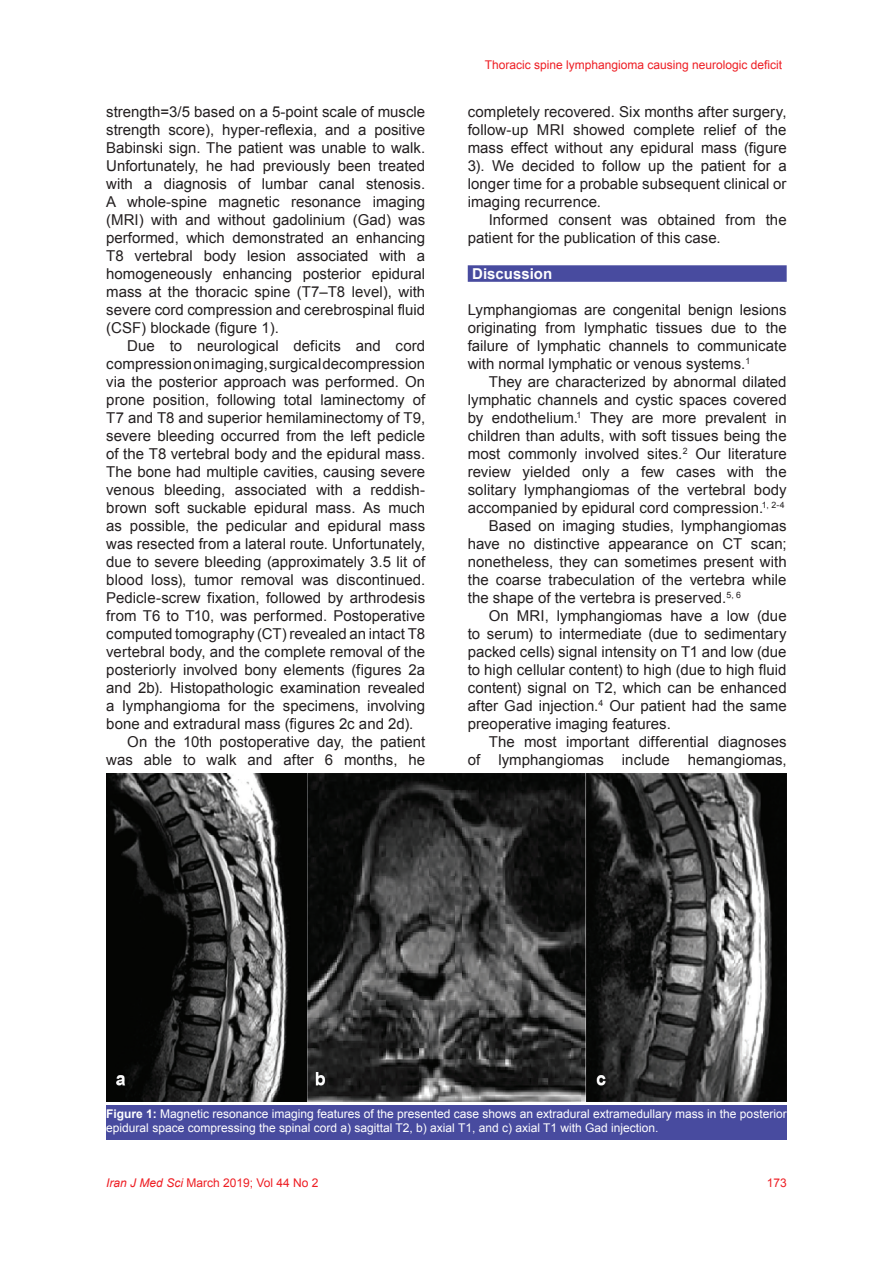
<style>
.page{position:relative;width:893px;height:1263px;background:#fff}
.page>*{position:absolute;margin:0;border:0;box-sizing:border-box;transform-origin:0 0}
.t1{font:15px/18px "Arial";letter-spacing:.005em;color:#231f20;text-align:justify}
.t2{font:700 15px "Arial";color:#fff}
.t3{font:12px/14.4px "Arial";color:#fff}
.t4{font:12px "Arial";color:#ee1d23}
.s1{font-weight:700}
.s2{font-style:italic}
</style>
<div class="page">
<div style="left:468px;top:265px;width:319px;height:17px;background:#484b9f"></div>
<img style="left:106px;top:773px;width:681px;height:329px">
<div style="left:106px;top:1105px;width:681px;height:34px;background:#484b9f"></div>
<p class="t1" style="left:106px;top:103px;width:320px">strength=3/5 based on a 5-point scale of muscle strength score), hyper-reflexia, and a positive Babinski sign. The patient was unable to walk.<br>Unfortunately, he had previously been treated with a diagnosis of lumbar canal stenosis.<br>A whole-spine magnetic resonance imaging (MRI) with and without gadolinium (Gad) was performed, which demonstrated an enhancing T8 vertebral body lesion associated with a homogeneously enhancing posterior epidural mass at the thoracic spine (T7–T8 level), with severe cord compression and cerebrospinal fluid (CSF) blockade (figure 1).</p>
<p class="t1" style="left:127px;top:337px;width:299px">Due to neurological deficits and cord</p>
<p class="t1" style="left:106px;top:355px;width:320px">compression on imaging, surgical decompression</p>
<p class="t1" style="left:106px;top:373px;width:320px">via the posterior approach was performed. On</p>
<p class="t1" style="left:106px;top:391px;width:320px">prone position, following total laminectomy of</p>
<p class="t1" style="left:106px;top:409px;width:320px">T7 and T8 and superior hemilaminectomy of T9,</p>
<p class="t1" style="left:106px;top:427px;width:320px">severe bleeding occurred from the left pedicle</p>
<p class="t1" style="left:106px;top:445px;width:320px">of the T8 vertebral body and the epidural mass.</p>
<p class="t1" style="left:106px;top:463px;width:320px">The bone had multiple cavities, causing severe</p>
<p class="t1" style="left:106px;top:481px;width:320px">venous bleeding, associated with a reddish-</p>
<p class="t1" style="left:106px;top:499px;width:320px">brown soft suckable epidural mass. As much</p>
<p class="t1" style="left:106px;top:517px;width:320px">as possible, the pedicular and epidural mass</p>
<p class="t1" style="left:106px;top:535px;width:320px">was resected from a lateral route. Unfortunately,</p>
<p class="t1" style="left:106px;top:553px;width:320px">due to severe bleeding (approximately 3.5 lit of</p>
<p class="t1" style="left:106px;top:571px;width:320px">blood loss), tumor removal was discontinued.</p>
<p class="t1" style="left:106px;top:589px;width:320px">Pedicle-screw fixation, followed by arthrodesis</p>
<p class="t1" style="left:106px;top:607px;width:320px">from T6 to T10, was performed. Postoperative</p>
<p class="t1" style="left:106px;top:625px;width:320px">computed tomography (CT) revealed an intact T8</p>
<p class="t1" style="left:106px;top:643px;width:320px">vertebral body, and the complete removal of the</p>
<p class="t1" style="left:106px;top:661px;width:320px">posteriorly involved bony elements (figures 2a</p>
<p class="t1" style="left:106px;top:679px;width:320px">and 2b). Histopathologic examination revealed</p>
<p class="t1" style="left:106px;top:697px;width:320px">a lymphangioma for the specimens, involving</p>
<p class="t1" style="left:106px;top:715px;width:309px">bone and extradural mass (figures 2c and 2d).</p>
<p class="t1" style="left:127px;top:733px;width:299px">On the 10th postoperative day, the patient</p>
<p class="t1" style="left:106px;top:751px;width:320px">was able to walk and after 6 months, he</p>
<p class="t4" style="left:485px;top:57px;width:299px">Thoracic spine lymphangioma causing neurologic deficit</p>
<p class="t1" style="left:468px;top:103px;width:320px">completely recovered. Six months after surgery, follow-up MRI showed complete relief of the mass effect without any epidural mass (figure 3). We decided to follow up the patient for a longer time for a probable subsequent clinical or imaging recurrence.</p>
<p class="t1" style="left:468px;top:211px;width:320px;text-indent:21px">Informed consent was obtained from the patient for the publication of this case.</p>
<p class="t2" style="left:472px;top:264px;width:82px">Discussion</p>
<p class="t1" style="left:468px;top:301px;width:320px">Lymphangiomas are congenital benign lesions originating from lymphatic tissues due to the failure of lymphatic channels to communicate with normal lymphatic or venous systems.<sup>1</sup></p>
<p class="t1" style="left:489px;top:373px;width:299px">They are characterized by abnormal dilated</p>
<p class="t1" style="left:468px;top:391px;width:320px">lymphatic channels and cystic spaces covered</p>
<p class="t1" style="left:468px;top:409px;width:320px">by endothelium.<sup>1</sup> They are more prevalent in</p>
<p class="t1" style="left:468px;top:427px;width:320px">children than adults, with soft tissues being the</p>
<p class="t1" style="left:468px;top:445px;width:320px">most commonly involved sites.<sup>2</sup> Our literature</p>
<p class="t1" style="left:468px;top:463px;width:320px">review yielded only a few cases with the</p>
<p class="t1" style="left:468px;top:481px;width:320px">solitary lymphangiomas of the vertebral body</p>
<p class="t1" style="left:468px;top:499px;width:318px">accompanied by epidural cord compression.<sup>1,</sup> <sup>2-4</sup></p>
<p class="t1" style="left:489px;top:517px;width:299px">Based on imaging studies, lymphangiomas</p>
<p class="t1" style="left:468px;top:535px;width:320px">have no distinctive appearance on CT scan;</p>
<p class="t1" style="left:468px;top:553px;width:320px">nonetheless, they can sometimes present with</p>
<p class="t1" style="left:468px;top:571px;width:320px">the coarse trabeculation of the vertebra while</p>
<p class="t1" style="left:468px;top:589px;width:275px">the shape of the vertebra is preserved.<sup>5,</sup> <sup>6</sup></p>
<p class="t1" style="left:489px;top:607px;width:299px">On MRI, lymphangiomas have a low (due</p>
<p class="t1" style="left:468px;top:625px;width:320px">to serum) to intermediate (due to sedimentary</p>
<p class="t1" style="left:468px;top:643px;width:320px">packed cells) signal intensity on T1 and low (due</p>
<p class="t1" style="left:468px;top:661px;width:320px">to high cellular content) to high (due to high fluid</p>
<p class="t1" style="left:468px;top:679px;width:320px">content) signal on T2, which can be enhanced</p>
<p class="t1" style="left:468px;top:697px;width:320px">after Gad injection.<sup>4</sup> Our patient had the same</p>
<p class="t1" style="left:468px;top:715px;width:205px">preoperative imaging features.</p>
<p class="t1" style="left:489px;top:733px;width:299px">The most important differential diagnoses</p>
<p class="t1" style="left:468px;top:751px;width:320px">of lymphangiomas include hemangiomas,</p>
<p class="t3" style="left:106px;top:1107px;width:682px"><span class="s1">Figure 1:</span> Magnetic resonance imaging features of the presented case shows an extradural extramedullary mass in the posterior epidural space compressing the spinal cord a) sagittal T2, b) axial T1, and c) axial T1 with Gad injection.</p>
<p class="t4" style="left:106px;top:1175px;width:214px"><span class="s2">Iran J Med Sci</span> March 2019; Vol 44 No 2</p>
<p class="t4" style="left:767px;top:1175px;width:22px">173</p>
</div>
